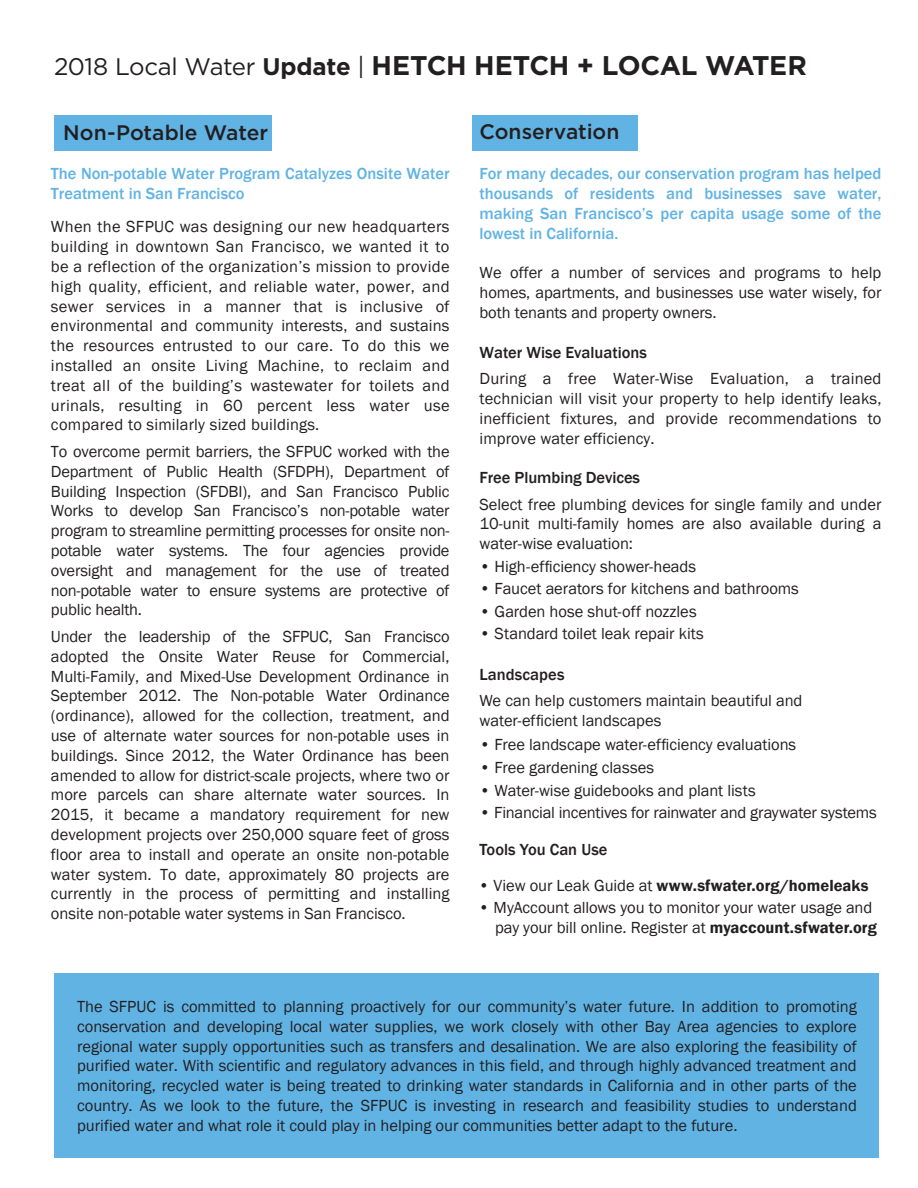
<style>
.page{position:relative;width:918px;height:1188px;background:#fff}
.page>*{position:absolute;margin:0;border:0;box-sizing:border-box;transform-origin:0 0}
.t1{font:700 27px "Gotham";letter-spacing:-.015em;color:#231f20}
.t2{font:500 21px "Gotham";color:#231f20}
.t3{font:16.5px/19.8px "Franklin Gothic";letter-spacing:-.005em;color:#231f20;text-align:justify}
.t4{font:500 16.5px/19.8px "Franklin Gothic";color:#61b3e4}
.t5{font:500 16.5px "Franklin Gothic";color:#231f20}
.t6{font:600 16.5px "Franklin Gothic";letter-spacing:.005em;color:#231f20}
.s1{font-weight:400;font-size:24px}
.s2{font-size:24px}
.s3{font-weight:400}
.s4{font-weight:600}
</style>
<div class="page">
<div style="left:472px;top:116px;width:166px;height:35px;background:#61b3e4"></div>
<div style="left:54px;top:116px;width:217px;height:35px;background:#61b3e4"></div>
<div style="left:54px;top:973px;width:824px;height:185px;background:#61b3e4"></div>
<h1 class="t1" style="left:54px;top:48px;width:754px"><span class="s1">2018 Local Water</span> <span class="s2">Update</span> <span class="s1">|</span> HETCH HETCH + LOCAL WATER</h1>
<p class="t2" style="left:63px;top:119px;width:206px">Non-Potable Water</p>
<p class="t4" style="left:51px;top:164px;width:400px">The Non-potable Water Program Catalyzes Onsite Water<br>Treatment in San Francisco</p>
<p class="t3" style="left:51px;top:217px;width:400px">When the SFPUC was designing our new headquarters building in downtown San Francisco, we wanted it to be a reflection of the organization’s mission to provide high quality, efficient, and reliable water, power, and sewer services in a manner that is inclusive of environmental and community interests, and sustains the resources entrusted to our care. To do this we installed an onsite Living Machine, to reclaim and treat all of the building’s wastewater for toilets and urinals, resulting in 60 percent less water use compared to similarly sized buildings.</p>
<p class="t3" style="left:51px;top:442px;width:400px">To overcome permit barriers, the SFPUC worked with the Department of Public Health (SFDPH), Department of Building Inspection (SFDBI), and San Francisco Public Works to develop San Francisco’s non-potable water program to streamline permitting processes for onsite non&shy;potable water systems. The four agencies provide oversight and management for the use of treated non-potable water to ensure systems are protective of public health.</p>
<p class="t3" style="left:51px;top:627px;width:400px">Under the leadership of the SFPUC, San Francisco adopted the Onsite Water Reuse for Commercial, Multi-Family, and Mixed-Use Development Ordinance in September 2012. The Non-potable Water Ordinance (ordinance), allowed for the collection, treatment, and use of alternate water sources for non-potable uses in buildings. Since 2012, the Water Ordinance has been amended to allow for district-scale projects, where two or more parcels can share alternate water sources. In 2015, it became a mandatory requirement for new development projects over 250,000 square feet of gross floor area to install and operate an onsite non-potable water system. To date, approximately 80 projects are currently in the process of permitting and installing onsite non-potable water systems in San Francisco.</p>
<p class="t2" style="left:480px;top:118px;width:141px">Conservation</p>
<p class="t4" style="left:480px;top:164px;width:403px;text-align:justify">For many decades, our conservation program has helped thousands of residents and businesses save water, making San Francisco’s per capita usage some of the lowest in California.</p>
<p class="t3" style="left:480px;top:263px;width:403px">We offer a number of services and programs to help homes, apartments, and businesses use water wisely, for both tenants and property owners.</p>
<p class="t5" style="left:480px;top:342px;width:169px">Water Wise Evaluations</p>
<p class="t3" style="left:480px;top:369px;width:404px">During a free Water-Wise Evaluation, a trained technician will visit your property to help identify leaks, inefficient fixtures, and provide recommendations to improve water efficiency.</p>
<p class="t5" style="left:480px;top:467px;width:162px">Free Plumbing Devices</p>
<p class="t3" style="left:480px;top:495px;width:403px">Select free plumbing devices for single family and under 10-unit multi-family homes are also available during a water-wise evaluation:</p>
<p class="t3" style="left:480px;top:557px;width:218px">• High-efficiency shower-heads</p>
<p class="t3" style="left:480px;top:579px;width:321px">• Faucet aerators for kitchens and bathrooms</p>
<p class="t3" style="left:480px;top:602px;width:219px">• Garden hose shut-off nozzles</p>
<p class="t3" style="left:480px;top:624px;width:226px">• Standard toilet leak repair kits</p>
<p class="t5" style="left:480px;top:664px;width:86px">Landscapes</p>
<p class="t3" style="left:480px;top:691px;width:324px">We can help customers maintain beautiful and water-efficient landscapes</p>
<p class="t3" style="left:480px;top:735px;width:318px">• Free landscape water-efficiency evaluations</p>
<p class="t3" style="left:480px;top:758px;width:176px">• Free gardening classes</p>
<p class="t3" style="left:480px;top:780px;width:278px">• Water-wise guidebooks and plant lists</p>
<p class="t3" style="left:480px;top:803px;width:399px">• Financial incentives for rainwater and graywater systems</p>
<p class="t5" style="left:480px;top:840px;width:130px">Tools You Can Use</p>
<p class="t6" style="left:479px;top:875px;width:391px"><span class="s3">• View our Leak Guide at</span> www.sfwater.org/homeleaks</p>
<p class="t3" style="left:479px;top:898px;width:400px;text-align:right">• MyAccount allows you to monitor your water usage and pay your bill online. Register at <span class="s4">myaccount.sfwater.org</span></p>
<p class="t3" style="left:77px;top:997px;width:781px">The SFPUC is committed to planning proactively for our community’s water future. In addition to promoting conservation and developing local water supplies, we work closely with other Bay Area agencies to explore regional water supply opportunities such as transfers and desalination. We are also exploring the feasibility of purified water. With scientific and regulatory advances in this field, and through highly advanced treatment and monitoring, recycled water is being treated to drinking water standards in California and in other parts of the country. As we look to the future, the SFPUC is investing in research and feasibility studies to understand purified water and what role it could play in helping our communities better adapt to the future.</p>
</div>
